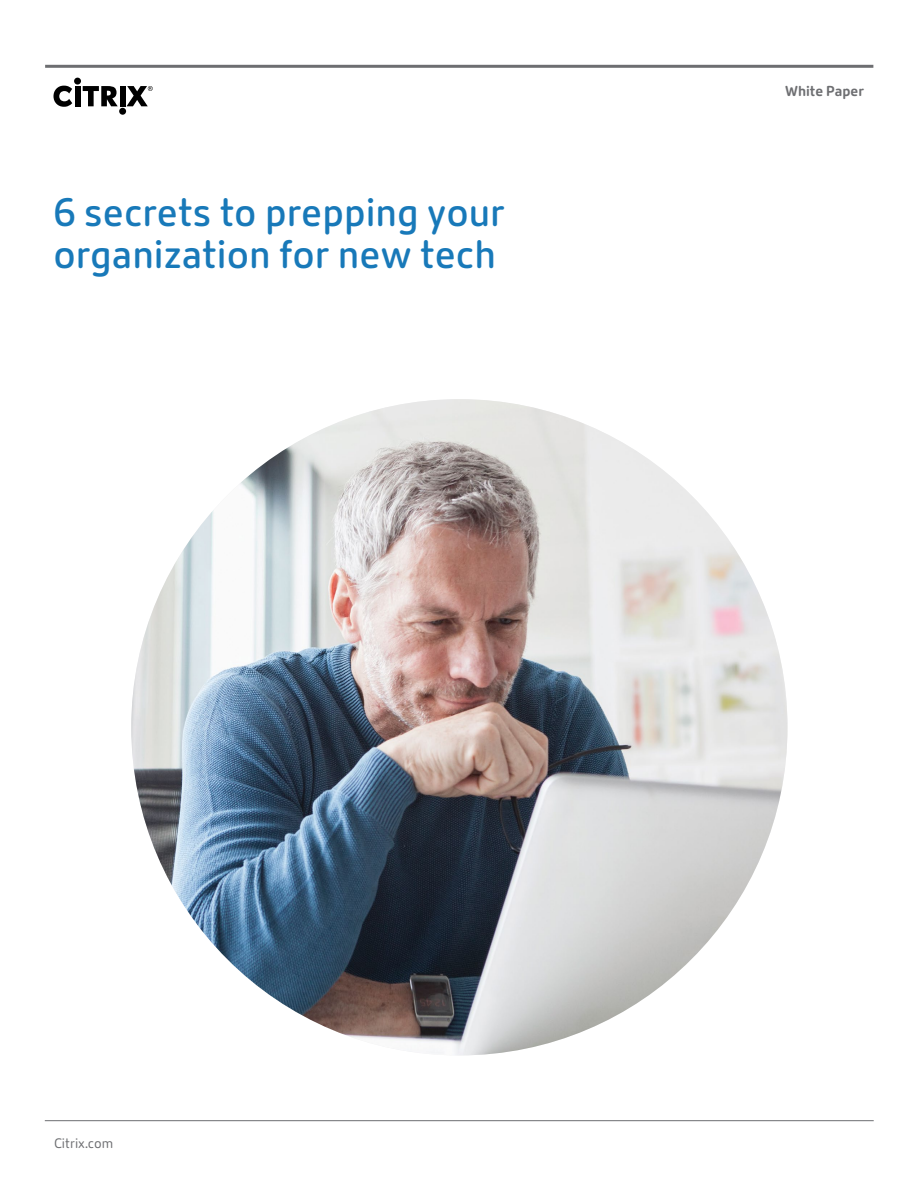
<style>
.page{position:relative;width:918px;height:1188px;background:#fff}
.page>*{position:absolute;margin:0;border:0;box-sizing:border-box;transform-origin:0 0}
.t1{font:600 39px/42px "Citrix New Sans";color:#1879b9}
.t2{font:700 14.25px "Citrix New Sans";color:#6d6e71}
.t3{font:13.5px "Citrix New Sans";color:#6d6e71}
</style>
<div class="page">
<hr style="left:45px;top:65px;width:828px;height:3px;background:#6d6e71">
<div style="left:74px;top:78px;width:7px;height:7px;background:#000;border-radius:50%"></div>
<div style="left:75px;top:86px;width:5px;height:20px;background:#000"></div>
<div style="left:119px;top:108px;width:7px;height:7px;background:#000;border-radius:50%"></div>
<div style="left:120px;top:86px;width:5px;height:20px;background:#000"></div>
<svg style="left:53px;top:86px;width:19px;height:21px"></svg>
<svg style="left:83px;top:86px;width:35px;height:20px"></svg>
<svg style="left:127px;top:86px;width:26px;height:20px"></svg>
<hr style="left:45px;top:1120px;width:829px;height:1px;background:#6d6e71">
<img style="left:131px;top:399px;width:657px;height:656px;border-radius:328px">
<p class="t1" style="left:53px;top:192px;width:453px">6 secrets to prepping your organization for new tech</p>
<p class="t2" style="left:785px;top:83px;width:80px">White Paper</p>
<p class="t3" style="left:54px;top:1136px;width:61px">Citrix.com</p>
</div>
